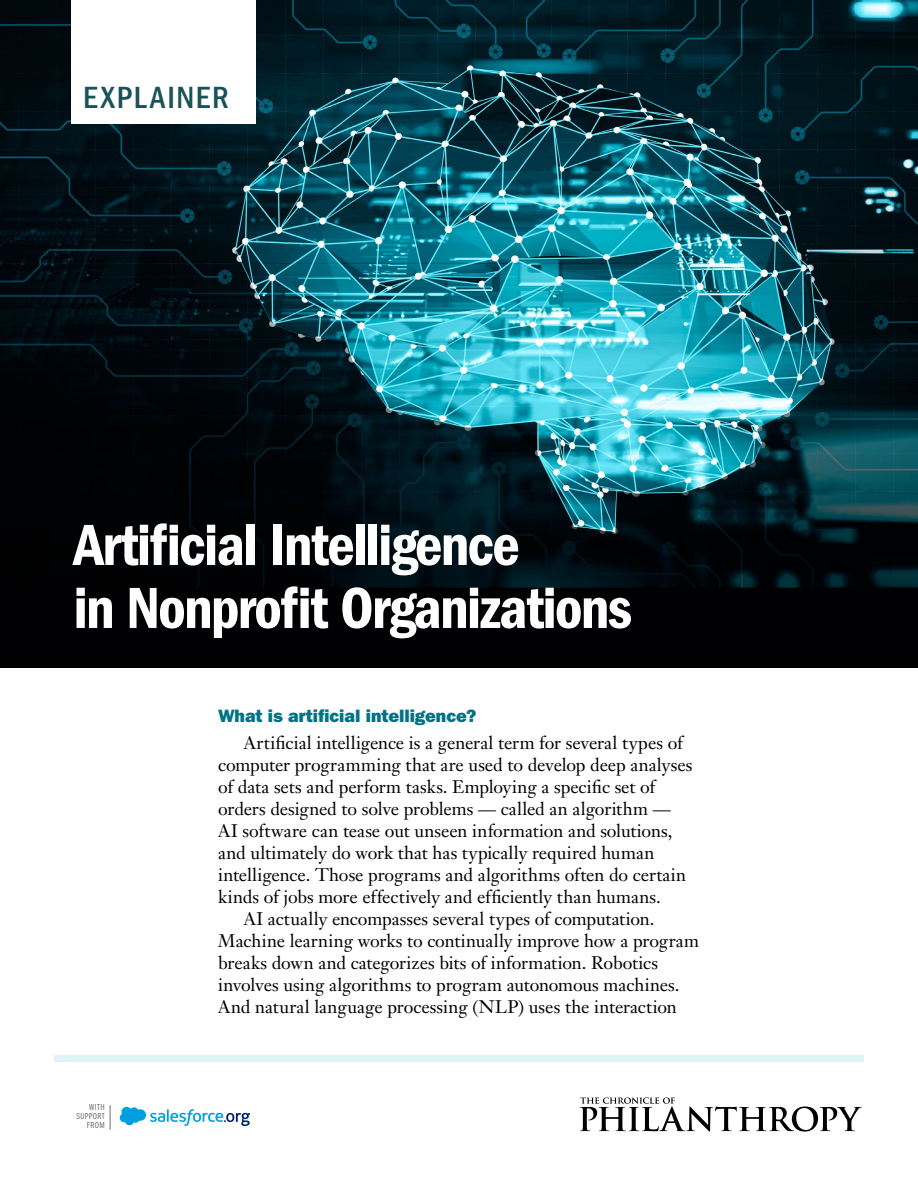
<style>
.page{position:relative;width:918px;height:1188px;background:#fff}
.page>*{position:absolute;margin:0;border:0;box-sizing:border-box;transform-origin:0 0}
.COP_Body_Feature{font:60px/63px "ITC Franklin Gothic Std Dm Cd";letter-spacing:-.03em;color:#fff}
.CHE_News_Hed_Semibol{font:500 condensed 31.8px "ITC Franklin Gothic Std";letter-spacing:.055em;color:#1a5258}
.COP_Body_Feature-2{font:18px/21.9px "Janson Text LT Std";letter-spacing:-.005em;color:#000}
.COP_Body_Feature-3{font:18px "ITC Franklin Gothic Std Hvy";letter-spacing:-.005em;color:#007484}
.t1{font:9px "ITC Franklin Gothic Std Bk Cp";letter-spacing:.05em;color:#6d6e71}
</style>
<div class="page">
<img style="left:0;top:0;width:918px;height:668px">
<div style="left:72px;top:0;width:184px;height:124px;background:#fff"></div>
<svg style="left:580px;top:1097px;width:282px;height:35px"></svg>
<svg style="left:120px;top:1107px;width:130px;height:19px"></svg>
<svg style="left:110px;top:1105px;width:1px;height:25px"></svg>
<div style="left:54px;top:1055px;width:810px;height:7px;background:#dff3f9"></div>
<p class="CHE_News_Hed_Semibol" style="left:83px;top:79px;width:147px">EXPLAINER</p>
<p class="COP_Body_Feature" style="left:73px;top:514px;width:560px">Artificial Intelligence<br>in Nonprofit Organizations</p>
<p class="t1" style="left:89px;top:1102px;width:17px">WITH</p>
<p class="t1" style="left:76px;top:1111px;width:30px">SUPPORT</p>
<p class="t1" style="left:87px;top:1120px;width:19px">FROM</p>
<p class="COP_Body_Feature-3" style="left:218px;top:705px;width:260px">What is artificial intelligence?</p>
<p class="COP_Body_Feature-2" style="left:218px;top:732px;width:476px;text-indent:26px">Artificial intelligence is a general term for several types of computer programming that are used to develop deep analyses of data sets and perform tasks. Employing a specific set of orders designed to solve problems — called an algorithm — AI software can tease out unseen information and solutions, and ultimately do work that has typically required human intelligence. Those programs and algorithms often do certain kinds of jobs more effectively and efficiently than humans.</p>
<p class="COP_Body_Feature-2" style="left:218px;top:907px;width:482px;text-indent:26px">AI actually encompasses several types of computation.<br>Machine learning works to continually improve how a program breaks down and categorizes bits of information. Robotics involves using algorithms to program autonomous machines.<br>And natural language processing (NLP) uses the interaction</p>
</div>
